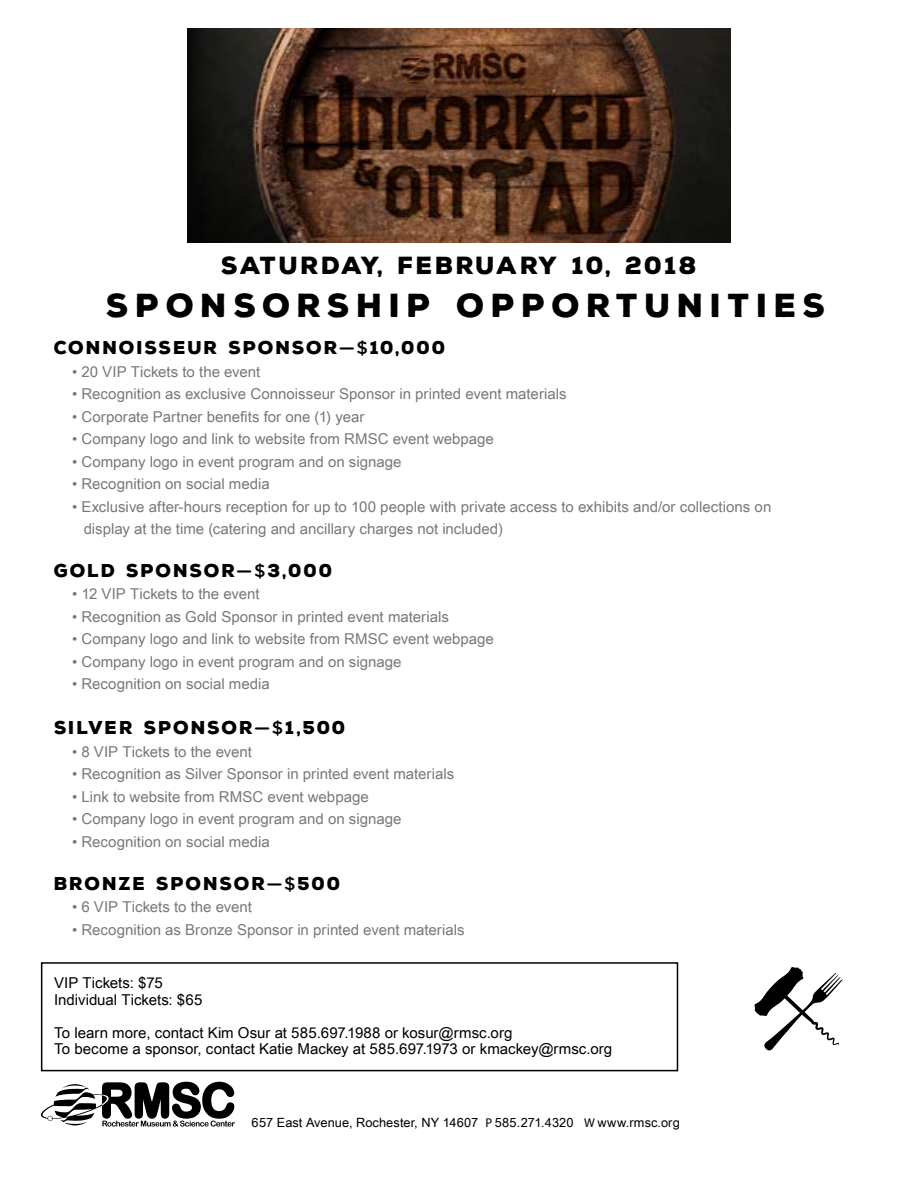
<style>
.page{position:relative;width:918px;height:1188px;background:#fff}
.page>*{position:absolute;margin:0;border:0;box-sizing:border-box;transform-origin:0 0}
.t1{font:900 32.25px "Nexa Rust Sans";letter-spacing:.2em;color:#000}
.t2{font:900 24px "Nexa Rust Sans";letter-spacing:.09em;color:#000}
.t3{font:900 18px "Nexa Rust Sans";letter-spacing:.1em;color:#000}
.t4{font:15px/22.5px "Arial Unicode MS";color:#77787b}
.t5{font:15px/16.5px "Arial Unicode MS";letter-spacing:.005em;color:#000}
.t6{font:12.75px "Arial Unicode MS";letter-spacing:.01em;color:#000}
.s1{font-family:"Gotham Rounded";font-weight:500}
.s2{font-family:"Myriad Pro"}
</style>
<div class="page">
<svg style="left:41px;top:1082px;width:194px;height:45px"></svg>
<div style="left:41px;top:962px;width:637px;height:109px;border:2px solid #000"></div>
<svg style="left:754px;top:967px;width:89px;height:84px"></svg>
<img style="left:187px;top:29px;width:544px;height:214px">
<h2 class="t2" style="left:221px;top:249px;width:477px">SATURDAY, FEBRUARY 10, 2018</h2>
<h1 class="t1" style="left:106px;top:284px;width:721px">SPONSORSHIP OPPORTUNITIES</h1>
<p class="t3" style="left:54px;top:335px;width:393px">CONNOISSEUR SPONSOR<span class="s1">—$</span>10,000</p>
<p class="t4" style="left:72px;top:360px;width:190px">• 20 VIP Tickets to the event</p>
<p class="t4" style="left:72px;top:382px;width:496px">• Recognition as exclusive Connoisseur Sponsor in printed event materials</p>
<p class="t4" style="left:72px;top:405px;width:294px">• Corporate Partner benefits for one (1) year</p>
<p class="t4" style="left:72px;top:427px;width:423px">• Company logo and link to website from RMSC event webpage</p>
<p class="t4" style="left:72px;top:450px;width:331px">• Company logo in event program and on signage</p>
<p class="t4" style="left:72px;top:472px;width:199px">• Recognition on social media</p>
<p class="t4" style="left:84px;top:495px;width:689px;text-indent:-12px">• Exclusive after-hours reception for up to 100 people with private access to exhibits and/or collections on display at the time (catering and ancillary charges not included)</p>
<p class="t3" style="left:54px;top:558px;width:280px">GOLD SPONSOR<span class="s1">—$</span>3,000</p>
<p class="t4" style="left:72px;top:583px;width:189px">• 12 VIP Tickets to the event</p>
<p class="t4" style="left:72px;top:605px;width:378px">• Recognition as Gold Sponsor in printed event materials</p>
<p class="t4" style="left:72px;top:628px;width:423px">• Company logo and link to website from RMSC event webpage</p>
<p class="t4" style="left:72px;top:650px;width:331px">• Company logo in event program and on signage</p>
<p class="t4" style="left:72px;top:673px;width:199px">• Recognition on social media</p>
<p class="t3" style="left:54px;top:716px;width:293px">SILVER SPONSOR<span class="s1">—$</span>1,500</p>
<p class="t4" style="left:72px;top:740px;width:182px">• 8 VIP Tickets to the event</p>
<p class="t4" style="left:72px;top:763px;width:384px">• Recognition as Silver Sponsor in printed event materials</p>
<p class="t4" style="left:72px;top:785px;width:298px">• Link to website from RMSC event webpage</p>
<p class="t4" style="left:72px;top:808px;width:331px">• Company logo in event program and on signage</p>
<p class="t4" style="left:72px;top:830px;width:199px">• Recognition on social media</p>
<p class="t3" style="left:54px;top:871px;width:288px">BRONZE SPONSOR<span class="s1">—$</span>500</p>
<p class="t4" style="left:72px;top:895px;width:182px">• 6 VIP Tickets to the event</p>
<p class="t4" style="left:72px;top:918px;width:394px">• Recognition as Bronze Sponsor in printed event materials</p>
<p class="t5" style="left:54px;top:974px;width:150px">VIP Tickets: $75<br>Individual Tickets: $65</p>
<p class="t5" style="left:54px;top:1024px;width:560px">To learn more, contact Kim Osur at 585.697.1988 or kosur@rmsc.org<br>To become a sponsor, contact Katie Mackey at 585.697.1973 or kmackey@rmsc.org</p>
<p class="t6" style="left:252px;top:1113px;width:430px">657 East Avenue, Rochester, NY 14607 <span class="s2">P</span> 585.271.4320 <span class="s2">W</span> www.rmsc.org</p>
</div>
